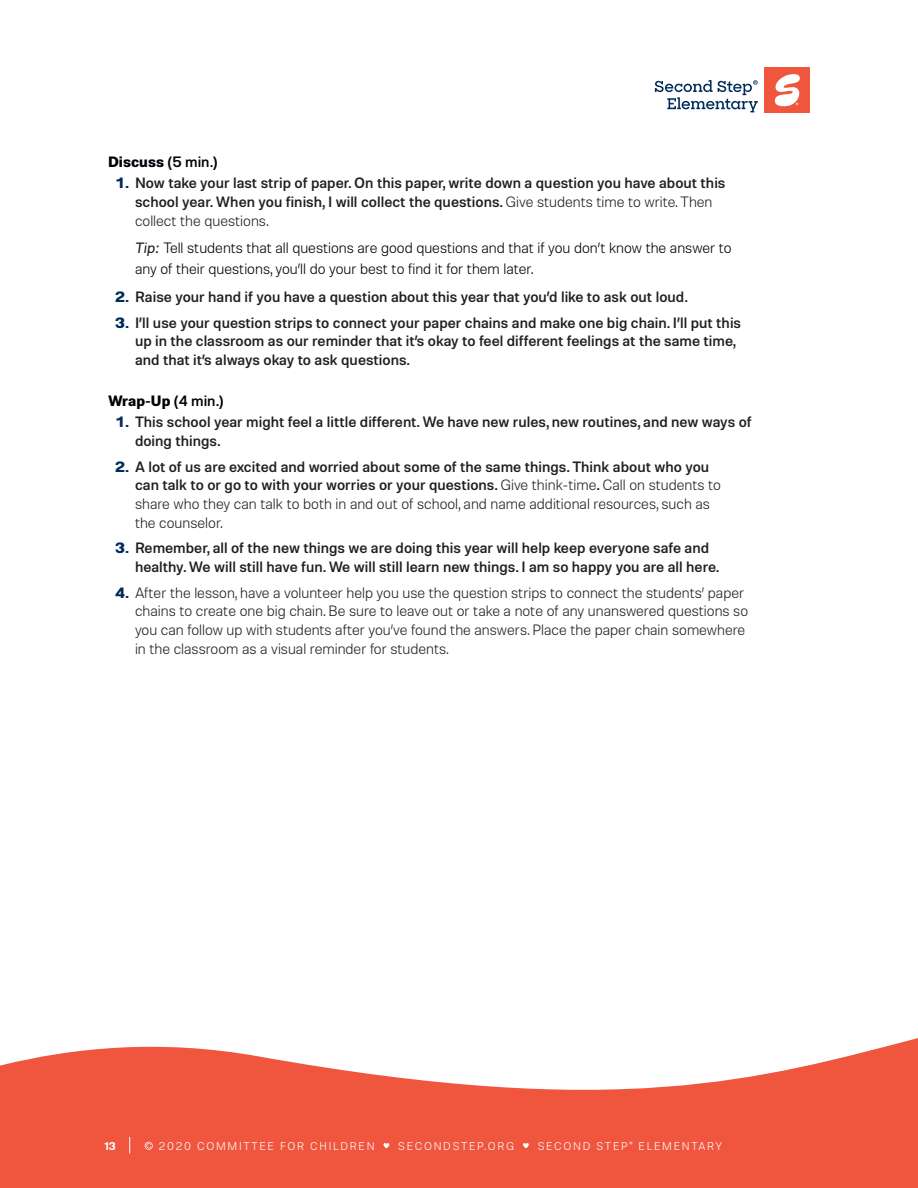
<style>
.page{position:relative;width:918px;height:1188px;background:#fff}
.page>*{position:absolute;margin:0;border:0;box-sizing:border-box;transform-origin:0 0}
.t1{font:500 15px/18.8px "Molde";color:#231f20}
.t2{font:300 15px/18.8px "Molde";color:#231f20}
.text_indent{font:300 15px/21px "Molde";color:#000008}
.t3{font:700 15px "Molde";color:#000008}
.t4{font:300 11.25px "Molde";letter-spacing:.15em;color:#fff}
.t5{font:600 11.25px "Molde";color:#fff}
.s1{font-weight:500}
.s2{font-weight:700;color:#002b5c}
.s3{font-weight:300}
.s4{font-weight:400;font-style:italic;color:#231f20}
</style>
<div class="page">
<svg style="left:0;top:1038px;width:918px;height:150px;fill:#f0553e"></svg>
<svg style="left:129px;top:1137px;width:1px;height:17px"></svg>
<svg style="left:145px;top:1142px;width:8px;height:8px"></svg>
<svg style="left:383px;top:1143px;width:6px;height:5px"></svg>
<svg style="left:523px;top:1143px;width:6px;height:5px"></svg>
<svg style="left:655px;top:80px;width:103px;height:32px"></svg>
<div style="left:765px;top:68px;width:45px;height:45px;background:#f0553e"></div>
<svg style="left:775px;top:74px;width:25px;height:33px"></svg>
<h3 class="t3" style="left:108px;top:152px;width:111px">Discuss <span class="s1">(5 min.)</span></h3>
<p class="t1" style="left:135px;top:173px;width:592px;text-indent:-20px"><span class="s2">1.</span> Now take your last strip of paper. On this paper, write down a question you have about this school year. When you finish, I will collect the questions. <span class="s3">Give students time to write. Then collect the questions.</span></p>
<p class="text_indent" style="left:135px;top:237px;width:598px"><span class="s4">Tip:</span> Tell students that all questions are good questions and that if you don’t know the answer to any of their questions, you’ll do your best to find it for them later.</p>
<p class="t1" style="left:115px;top:287px;width:574px"><span class="s2">2.</span> Raise your hand if you have a question about this year that you’d like to ask out loud.</p>
<p class="t1" style="left:135px;top:312px;width:608px;text-indent:-20px"><span class="s2">3.</span> I’ll use your question strips to connect your paper chains and make one big chain. I’ll put this up in the classroom as our reminder that it’s okay to feel different feelings at the same time, and that it’s always okay to ask questions.</p>
<h3 class="t3" style="left:108px;top:391px;width:117px">Wrap-Up <span class="s1">(4 min.)</span></h3>
<p class="t1" style="left:135px;top:412px;width:618px;text-indent:-20px"><span class="s2">1.</span> This school year might feel a little different. We have new rules, new routines, and new ways of doing things.</p>
<p class="t2" style="left:135px;top:457px;width:588px;text-indent:-20px"><span class="s2">2.</span> <span class="s1">A lot of us are excited and worried about some of the same things. Think about who you can talk to or go to with your worries or your questions.</span> Give think-time<span class="s1">.</span> Call on students to share who they can talk to both in and out of school, and name additional resources, such as the counselor.</p>
<p class="t1" style="left:135px;top:538px;width:586px;text-indent:-20px"><span class="s2">3.</span> Remember, all of the new things we are doing this year will help keep everyone safe and healthy. We will still have fun. We will still learn new things. I am so happy you are all here.</p>
<p class="t2" style="left:135px;top:583px;width:615px;text-indent:-20px"><span class="s2">4.</span> After the lesson, have a volunteer help you use the question strips to connect the students’ paper chains to create one big chain. Be sure to leave out or take a note of any unanswered questions so you can follow up with students after you’ve found the answers. Place the paper chain somewhere in the classroom as a visual reminder for students.</p>
<p class="t5" style="left:104px;top:1138px;width:13px">13</p>
<p class="t4" style="left:159px;top:1139px;width:217px">2020 COMMITTEE FOR CHILDREN</p>
<p class="t4" style="left:398px;top:1139px;width:117px">SECONDSTEP.ORG</p>
<p class="t4" style="left:538px;top:1139px;width:186px">SECOND STEP® ELEMENTARY</p>
</div>
